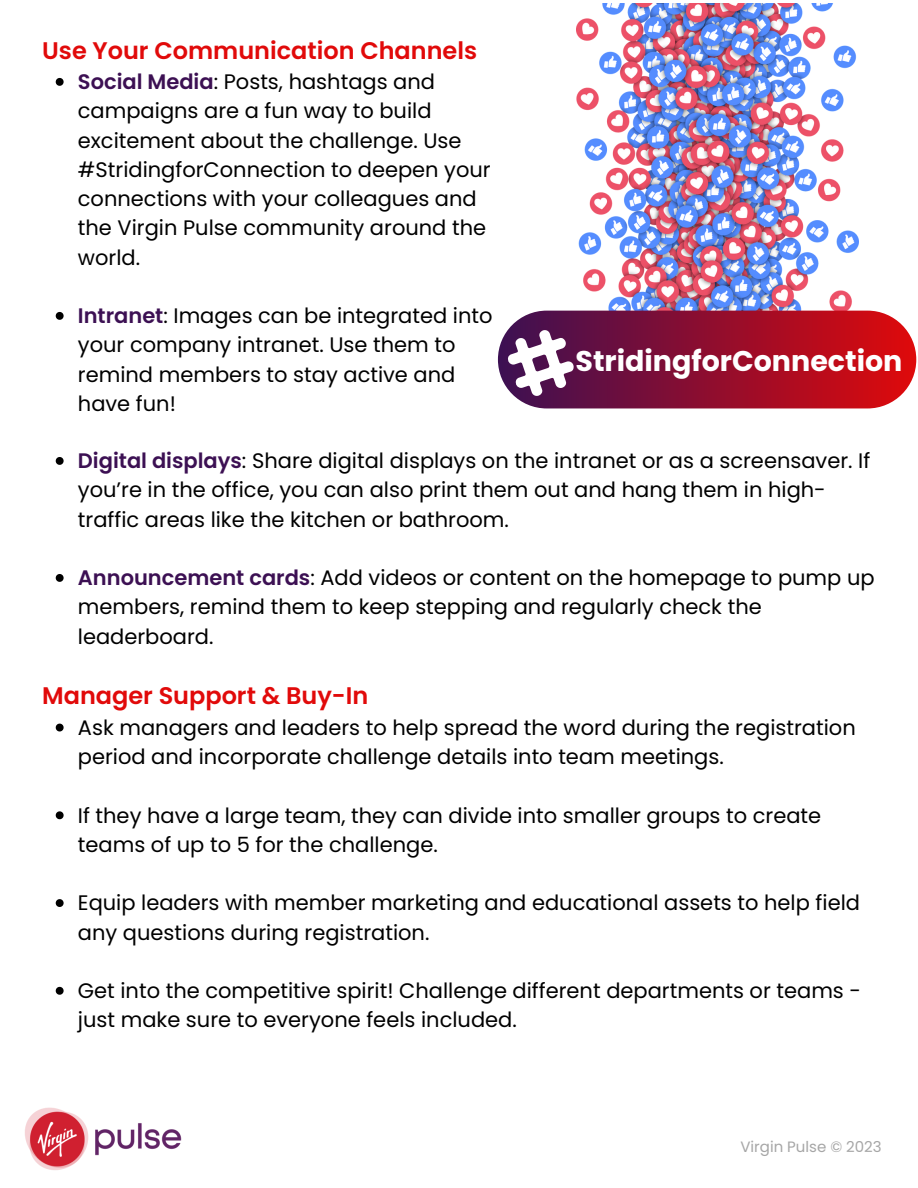
<style>
.page{position:relative;width:918px;height:1188px;background:#fff}
.page>*{position:absolute;margin:0;border:0;box-sizing:border-box;transform-origin:0 0}
.t1{font:700 28.5px "Poppins";color:#fff}
.t2{font:600 24px "Poppins";color:#e10a0a}
.t3{font:21px/29.2px "Poppins";color:#000}
.t4{font:15px "Poppins";color:#a6a6a6}
.s1{font-weight:600;color:#3c1053}
</style>
<div class="page">
<img style="left:25px;top:1108px;width:157px;height:62px">
<img style="left:576px;top:3px;width:283px;height:308px">
<div style="left:498px;top:311px;width:418px;height:97px;background:linear-gradient(to right,#3c1154,#df0a0b);border-radius:49px"></div>
<svg style="left:507px;top:328px;width:68px;height:68px"></svg>
<svg style="left:56px;top:457px;width:8px;height:8px"></svg>
<svg style="left:56px;top:574px;width:8px;height:8px"></svg>
<svg style="left:56px;top:724px;width:8px;height:7px"></svg>
<svg style="left:56px;top:811px;width:8px;height:8px"></svg>
<svg style="left:56px;top:899px;width:8px;height:8px"></svg>
<svg style="left:56px;top:987px;width:8px;height:8px"></svg>
<svg style="left:56px;top:78px;width:8px;height:8px"></svg>
<svg style="left:56px;top:312px;width:8px;height:8px"></svg>
<p class="t2" style="left:42px;top:34px;width:436px">Use Your Communication Channels</p>
<p class="t3" style="left:78px;top:67px;width:414px"><span class="s1">Social Media</span>: Posts, hashtags and campaigns are a fun way to build excitement about the challenge. Use #StridingforConnection to deepen your connections with your colleagues and the Virgin Pulse community around the world.</p>
<p class="t3" style="left:78px;top:301px;width:416px"><span class="s1">Intranet</span>: Images can be integrated into your company intranet. Use them to remind members to stay active and have fun!</p>
<p class="t1" style="left:576px;top:341px;width:329px">StridingforConnection</p>
<p class="t3" style="left:78px;top:446px;width:794px"><span class="s1">Digital displays</span>: Share digital displays on the intranet or as a screensaver. If you’re in the office, you can also print them out and hang them in high&shy;traffic areas like the kitchen or bathroom.</p>
<p class="t3" style="left:78px;top:563px;width:798px"><span class="s1">Announcement cards</span>: Add videos or content on the homepage to pump up members, remind them to keep stepping and regularly check the leaderboard.</p>
<p class="t2" style="left:42px;top:679px;width:328px">Manager Support &amp; Buy-In</p>
<p class="t3" style="left:78px;top:713px;width:779px">Ask managers and leaders to help spread the word during the registration period and incorporate challenge details into team meetings.</p>
<p class="t3" style="left:78px;top:801px;width:745px">If they have a large team, they can divide into smaller groups to create teams of up to 5 for the challenge.</p>
<p class="t3" style="left:78px;top:888px;width:784px">Equip leaders with member marketing and educational assets to help field any questions during registration.</p>
<p class="t3" style="left:78px;top:976px;width:785px">Get into the competitive spirit! Challenge different departments or teams - just make sure to everyone feels included.</p>
<p class="t4" style="left:740px;top:1137px;width:143px">Virgin Pulse © 2023</p>
</div>
